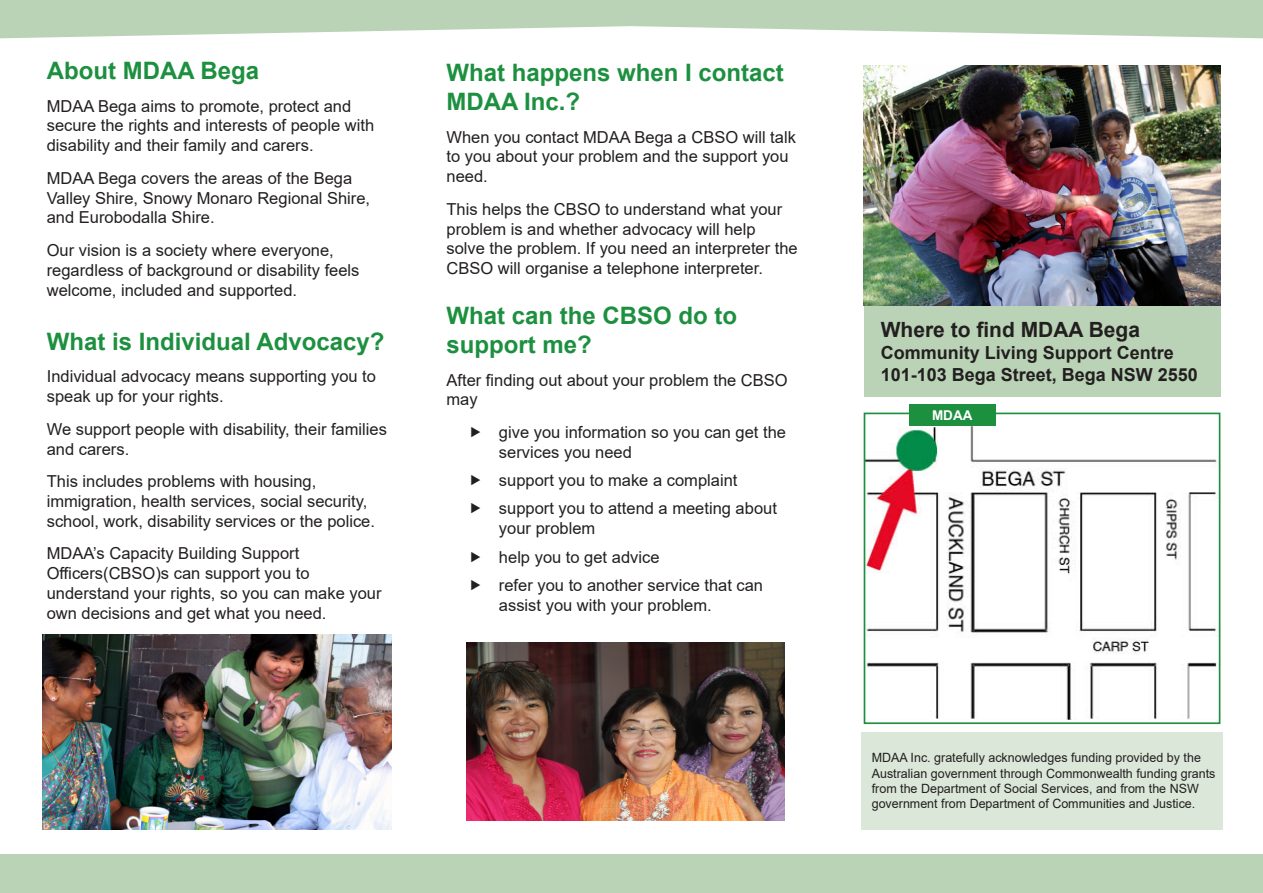
<style>
.page{position:relative;width:1263px;height:893px;background:#fff}
.page>*{position:absolute;margin:0;border:0;box-sizing:border-box;transform-origin:0 0}
.t1{font:700 24px/28.8px "Arial";color:#1d9040}
.t2{font:700 21px "Arial";color:#231f20}
.t3{font:700 18px/21.6px "Arial";color:#231f20}
.t4{font:16.5px/19.8px "Arial";color:#231f20}
.t5{font:700 13.5px "Arial";color:#fff}
.t6{font:12.75px/15.3px "Arial";color:#231f20}
</style>
<div class="page">
<img style="left:863px;top:65px;width:357px;height:241px">
<div style="left:864px;top:306px;width:356px;height:90px;background:#bad3b6"></div>
<div style="left:0;top:855px;width:1263px;height:38px;background:#bad3b6"></div>
<svg style="left:0;top:0;width:1263px;height:38px;background:#c4d9c1"></svg>
<img style="left:863px;top:410px;width:357px;height:310px">
<img style="left:43px;top:634px;width:348px;height:195px">
<div style="left:864px;top:413px;width:356px;height:311px;border:2px solid #1d9040"></div>
<div style="left:909px;top:404px;width:86px;height:21px;background:#1d9040"></div>
<div style="left:861px;top:732px;width:361px;height:97px;background:#dbe7d8"></div>
<img style="left:466px;top:642px;width:318px;height:179px">
<p class="t1" style="left:47px;top:57px;width:214px">About MDAA Bega</p>
<p class="t4" style="left:47px;top:96px;width:329px">MDAA Bega aims to promote, protect and secure the rights and interests of people with disability and their family and carers.</p>
<p class="t4" style="left:47px;top:168px;width:325px">MDAA Bega covers the areas of the Bega<br>Valley Shire, Snowy Monaro Regional Shire, and Eurobodalla Shire.</p>
<p class="t4" style="left:47px;top:240px;width:314px">Our vision is a society where everyone, regardless of background or disability feels welcome, included and supported.</p>
<p class="t1" style="left:47px;top:327px;width:339px">What is Individual Advocacy?</p>
<p class="t4" style="left:47px;top:367px;width:331px">Individual advocacy means supporting you to speak up for your rights.</p>
<p class="t4" style="left:47px;top:419px;width:342px">We support people with disability, their families and carers.</p>
<p class="t4" style="left:47px;top:471px;width:330px">This includes problems with housing, immigration, health services, social security, school, work, disability services or the police.</p>
<p class="t4" style="left:47px;top:544px;width:336px">MDAA’s Capacity Building Support Officers(CBSO)s can support you to understand your rights, so you can make your own decisions and get what you need.</p>
<p class="t1" style="left:446px;top:59px;width:339px">What happens when I contact<br>MDAA Inc.?</p>
<p class="t4" style="left:446px;top:127px;width:351px">When you contact MDAA Bega a CBSO will talk to you about your problem and the support you need.</p>
<p class="t4" style="left:446px;top:199px;width:353px">This helps the CBSO to understand what your problem is and whether advocacy will help solve the problem. If you need an interpreter the CBSO will organise a telephone interpreter.</p>
<p class="t1" style="left:446px;top:302px;width:292px">What can the CBSO do to support me?</p>
<p class="t4" style="left:446px;top:370px;width:343px">After finding out about your problem the CBSO may</p>
<p class="t4" style="left:499px;top:422px;width:289px">give you information so you can get the services you need</p>
<p class="t4" style="left:499px;top:470px;width:240px">support you to make a complaint</p>
<p class="t4" style="left:499px;top:499px;width:279px">support you to attend a meeting about your problem</p>
<p class="t4" style="left:499px;top:547px;width:162px">help you to get advice</p>
<p class="t4" style="left:499px;top:575px;width:266px">refer you to another service that can assist you with your problem.</p>
<p class="t2" style="left:881px;top:315px;width:261px">Where to find MDAA Bega</p>
<p class="t3" style="left:881px;top:342px;width:319px">Community Living Support Centre<br>101-103 Bega Street, Bega NSW 2550</p>
<p class="t5" style="left:932px;top:405px;width:42px">MDAA</p>
<p class="t6" style="left:872px;top:750px;width:345px">MDAA Inc. gratefully acknowledges funding provided by the Australian government through Commonwealth funding grants from the Department of Social Services, and from the NSW government from Department of Communities and Justice.</p>
</div>
